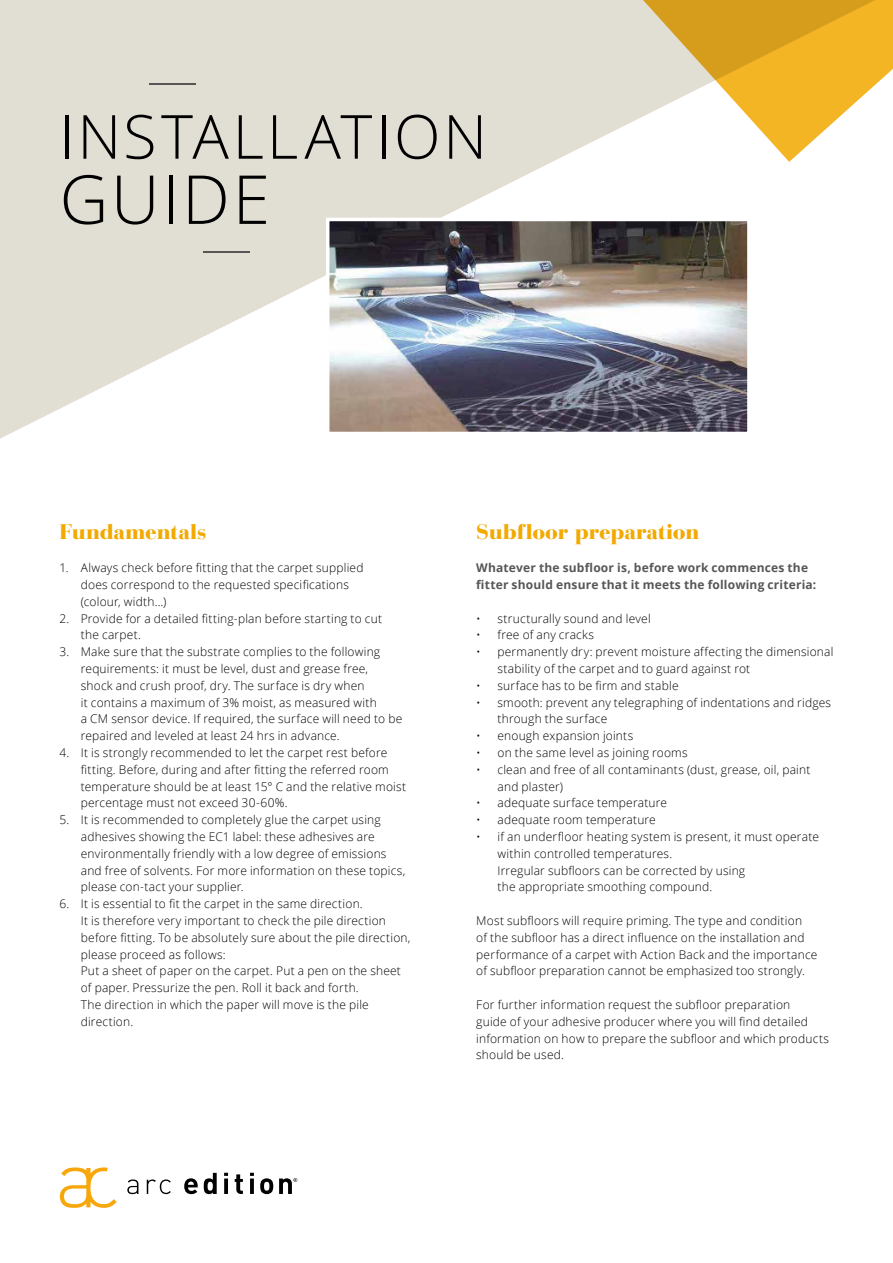
<style>
.page{position:relative;width:893px;height:1263px;background:#fff}
.page>*{position:absolute;margin:0;border:0;box-sizing:border-box;transform-origin:0 0}
.t1{font:300 67.65px "Open Sans";letter-spacing:.04em;color:#000}
.t2{font:300 60.9px "Open Sans";letter-spacing:.045em;color:#000}
.t3{font:900 21px "Bauer Bodoni Std";letter-spacing:-.005em;color:#f2a900}
.t4{font:300 12px/16.8px "Open Sans";letter-spacing:.015em;color:#000}
.t5{font:700 12px/16.8px "Open Sans";letter-spacing:.015em;color:#575756}
</style>
<div class="page">
<svg style="left:0;top:0;width:625px;height:439px;fill:#e1ded4"></svg>
<svg style="left:625px;top:0;width:268px;height:162px"></svg>
<svg style="left:127px;top:1179px;width:11px;height:15px"></svg>
<svg style="left:147px;top:1179px;width:24px;height:15px"></svg>
<svg style="left:184px;top:1178px;width:14px;height:16px"></svg>
<svg style="left:204px;top:1173px;width:13px;height:21px"></svg>
<svg style="left:224px;top:1178px;width:4px;height:16px"></svg>
<svg style="left:224px;top:1173px;width:4px;height:3px"></svg>
<svg style="left:235px;top:1174px;width:8px;height:20px"></svg>
<svg style="left:250px;top:1178px;width:4px;height:16px"></svg>
<svg style="left:250px;top:1173px;width:4px;height:3px"></svg>
<svg style="left:260px;top:1178px;width:13px;height:16px"></svg>
<svg style="left:60px;top:1167px;width:57px;height:41px"></svg>
<svg style="left:279px;top:1178px;width:18px;height:16px"></svg>
<hr style="left:149px;top:83px;width:47px;height:2px;background:#565656">
<hr style="left:203px;top:252px;width:46px;height:1px;background:#565656">
<img style="left:331px;top:223px;width:415px;height:207px">
<div style="left:326px;top:218px;width:425px;height:217px;border:4px solid #fff"></div>
<h2 class="t2" style="left:60px;top:95px;width:429px">INSTALLATION</h2>
<h1 class="t1" style="left:60px;top:153px;width:212px">GUIDE</h1>
<h3 class="t3" style="left:60px;top:518px;width:148px">Fundamentals</h3>
<p class="t4" style="left:81px;top:559px;width:284px;text-indent:-21px">1. Always check before fitting that the carpet supplied does correspond to the requested specifications (colour, width...)</p>
<p class="t4" style="left:81px;top:609px;width:303px;text-indent:-21px">2. Provide for a detailed fitting-plan before starting to cut the carpet.</p>
<p class="t4" style="left:81px;top:643px;width:323px;text-indent:-21px">3. Make sure that the substrate complies to the following requirements: it must be level, dust and grease free, shock and crush proof, dry. The surface is dry when<br>it contains a maximum of 3% moist, as measured with<br>a CM sensor device. If required, the surface will need to be repaired and leveled at least 24 hrs in advance.</p>
<p class="t4" style="left:81px;top:744px;width:327px;text-indent:-21px">4. It is strongly recommended to let the carpet rest before fitting. Before, during and after fitting the referred room temperature should be at least 15° C and the relative moist percentage must not exceed 30-60%.</p>
<p class="t4" style="left:81px;top:811px;width:326px;text-indent:-21px">5. It is recommended to completely glue the carpet using adhesives showing the EC1 label: these adhesives are environmentally friendly with a low degree of emissions and free of solvents. For more information on these topics, please con-tact your supplier.</p>
<p class="t4" style="left:81px;top:895px;width:331px;text-indent:-21px">6. It is essential to fit the carpet in the same direction.<br>It is therefore very important to check the pile direction before fitting. To be absolutely sure about the pile direction, please proceed as follows:<br>Put a sheet of paper on the carpet. Put a pen on the sheet of paper. Pressurize the pen. Roll it back and forth.<br>The direction in which the paper will move is the pile direction.</p>
<h3 class="t3" style="left:476px;top:518px;width:225px">Subfloor preparation</h3>
<p class="t5" style="left:476px;top:559px;width:342px">Whatever the subfloor is, before work commences the fitter should ensure that it meets the following criteria:</p>
<p class="t4" style="left:476px;top:609px;width:176px">• structurally sound and level</p>
<p class="t4" style="left:476px;top:626px;width:119px">• free of any cracks</p>
<p class="t4" style="left:497px;top:643px;width:337px;text-indent:-21px">• permanently dry: prevent moisture affecting the dimensional stability of the carpet and to guard against rot</p>
<p class="t4" style="left:476px;top:677px;width:204px">• surface has to be firm and stable</p>
<p class="t4" style="left:497px;top:693px;width:335px;text-indent:-21px">• smooth: prevent any telegraphing of indentations and ridges through the surface</p>
<p class="t4" style="left:476px;top:727px;width:159px">• enough expansion joints</p>
<p class="t4" style="left:476px;top:744px;width:213px">• on the same level as joining rooms</p>
<p class="t4" style="left:497px;top:761px;width:314px;text-indent:-21px">• clean and free of all contaminants (dust, grease, oil, paint and plaster)</p>
<p class="t4" style="left:476px;top:794px;width:192px">• adequate surface temperature</p>
<p class="t4" style="left:476px;top:811px;width:181px">• adequate room temperature</p>
<p class="t4" style="left:497px;top:828px;width:323px;text-indent:-21px">• if an underfloor heating system is present, it must operate within controlled temperatures.<br>Irregular subfloors can be corrected by using<br>the appropriate smoothing compound.</p>
<p class="t4" style="left:476px;top:912px;width:343px">Most subfloors will require priming. The type and condition<br>of the subfloor has a direct influence on the installation and performance of a carpet with Action Back and the importance of subfloor preparation cannot be emphasized too strongly.</p>
<p class="t4" style="left:476px;top:996px;width:354px">For further information request the subfloor preparation<br>guide of your adhesive producer where you will find detailed information on how to prepare the subfloor and which products should be used.</p>
</div>
